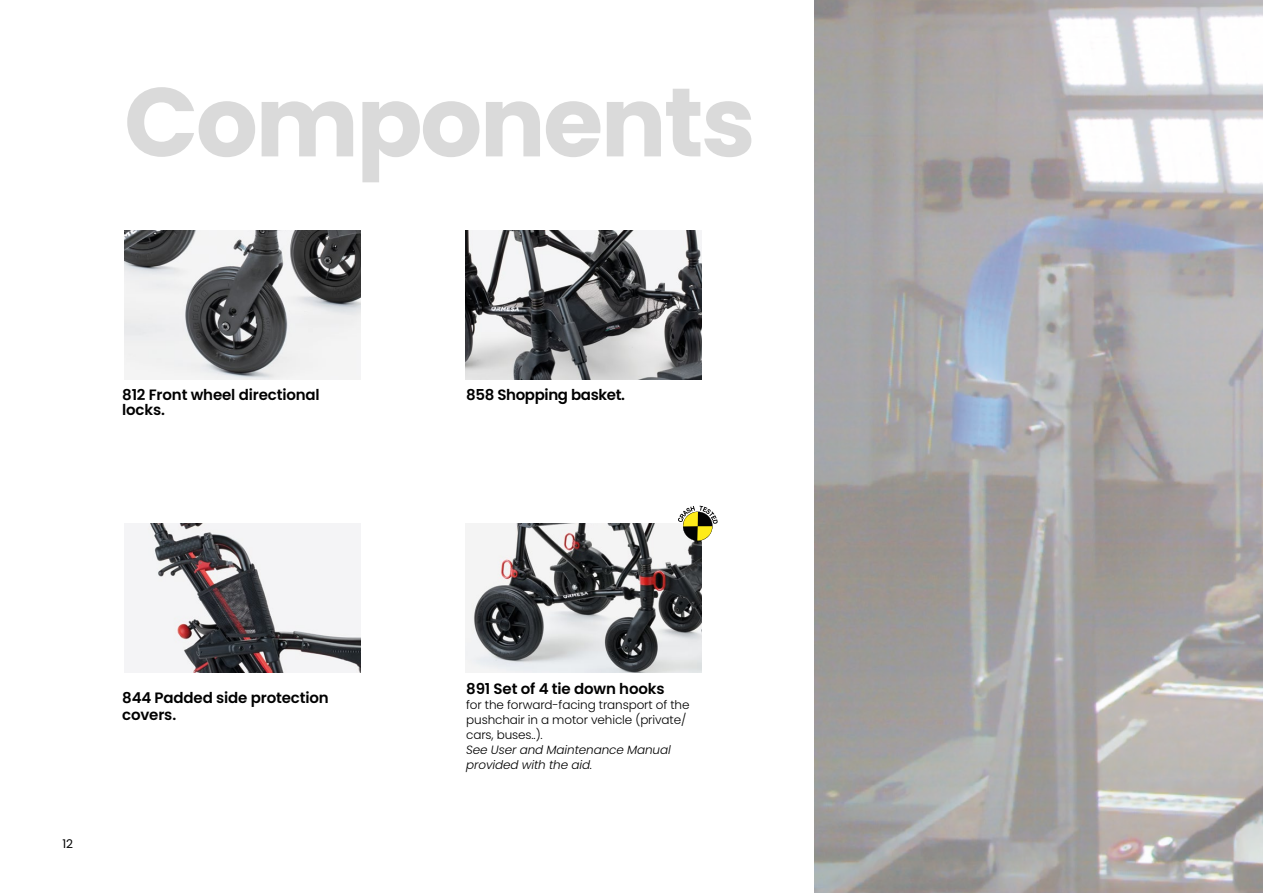
<style>
.page{position:relative;width:1263px;height:893px;background:#fff}
.page>*{position:absolute;margin:0;border:0;box-sizing:border-box;transform-origin:0 0}
.t1{font:700 97.5px "Poppins";letter-spacing:-.025em;color:#dadada}
.t2{font:600 15px/15px "Poppins";letter-spacing:-.01em;color:#000}
.t3{font:300 12px/15px "Poppins";letter-spacing:-.01em;color:#000}
.t4{font:italic 300 12px/15px "Poppins";letter-spacing:-.01em;color:#000}
.t5{font:12px "Poppins";color:#000}
</style>
<div class="page">
<img style="left:814px;top:0;width:449px;height:893px">
<img style="left:465px;top:523px;width:236px;height:149px">
<svg style="left:678px;top:506px;width:40px;height:35px"></svg>
<img style="left:124px;top:230px;width:236px;height:149px">
<img style="left:466px;top:230px;width:236px;height:149px">
<img style="left:124px;top:523px;width:236px;height:149px">
<h1 class="t1" style="left:124px;top:59px;width:633px">Components</h1>
<p class="t2" style="left:122px;top:388px;width:199px">812 Front wheel directional locks.</p>
<p class="t2" style="left:466px;top:387px;width:161px">858 Shopping basket.</p>
<p class="t5" style="left:62px;top:837px;width:12px">12</p>
<p class="t2" style="left:122px;top:690px;width:208px;line-height:16.5px">844 Padded side protection covers.</p>
<p class="t2" style="left:466px;top:681px;width:200px">891 Set of 4 tie down hooks</p>
<p class="t3" style="left:466px;top:697px;width:225px">for the forward-facing transport of the pushchair in a motor vehicle (private/ cars, buses..).</p>
<p class="t4" style="left:466px;top:742px;width:206px">See User and Maintenance Manual provided with the aid.</p>
</div>
